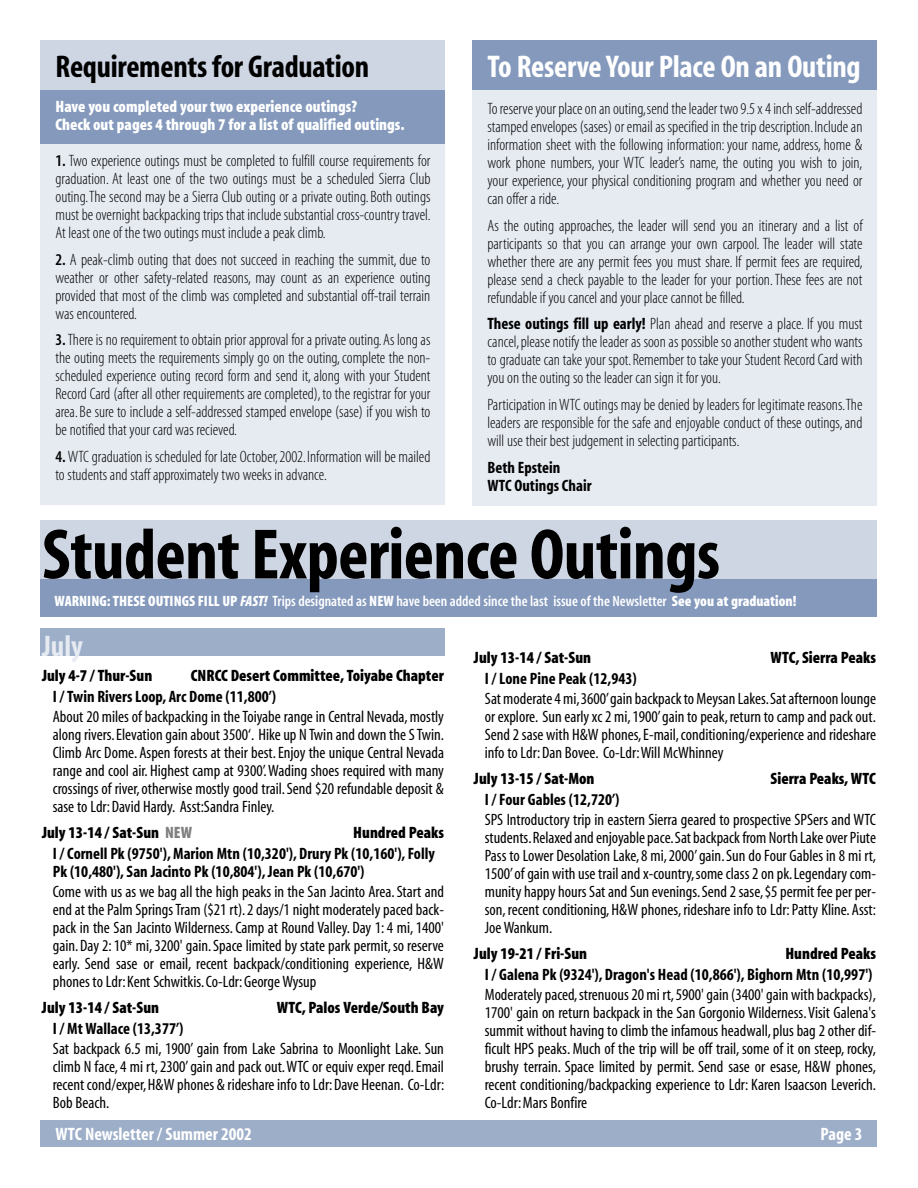
<style>
.page{position:relative;width:918px;height:1188px;background:#fff}
.page>*{position:absolute;margin:0;border:0;box-sizing:border-box;transform-origin:0 0}
.t1{font:72px "Myriad MM 700 300";letter-spacing:-.01em;color:#000}
.t2{font:31.5px "Myriad MM 700 300";letter-spacing:-.01em;color:#fff}
.t3{font:31.5px "Myriad MM 700 300";letter-spacing:-.01em;color:#000}
.t4{font:30px "Myriad MM 700 300";color:#e6ebf2}
.t5{font:18px "Myriad MM 700 300";color:#fff}
.t6{font:16.5px/18px "Myriad MM 215 300";color:#000;text-align:justify}
.t7{font:16.5px/18px "Myriad MM 400 300";color:#000;text-align:justify}
.t8{font:16.5px/18px "Myriad MM 700 300";color:#000}
.t9{font:16.5px "Myriad MM 830 300";color:#000}
.t10{font:16.5px/18px "Myriad MM 830 300";color:#fff}
.t11{font:15px "Myriad MM 565 300";color:#fff}
.s1{font-family:"Myriad MM 565 300"}
.s2{font-family:"Myriad MM 700 300"}
.s3{font-family:"Myriad MM 830 300"}
.s4{font-family:"Myriad MM It 830 300"}
.s5{color:#808080}
</style>
<div class="page">
<div style="left:472px;top:78px;width:406px;height:427px;background:#e6ebf2"></div>
<div style="left:40px;top:91px;width:406px;height:414px;background:#e6ebf2"></div>
<div style="left:40px;top:1120px;width:838px;height:28px;background:#9daec9"></div>
<div style="left:40px;top:40px;width:406px;height:56px;background:#ced6e4"></div>
<div style="left:40px;top:91px;width:406px;height:53px;background:#8499bc"></div>
<div style="left:472px;top:40px;width:406px;height:50px;background:#8499bc"></div>
<div style="left:40px;top:570px;width:838px;height:47px;background:#8499bc"></div>
<div style="left:40px;top:520px;width:838px;height:59px;background:#ced6e4"></div>
<div style="left:40px;top:628px;width:406px;height:28px;background:#9daec9"></div>
<h2 class="t3" style="left:56px;top:56px;width:315px">Requirements for Graduation</h2>
<p class="t10" style="left:56px;top:99px;width:351px">Have you completed your two experience outings?<br>Check out pages 4 through 7 for a list of qualified outings.</p>
<p class="t6" style="left:56px;top:153px;width:377px"><span class="s1">1.</span> Two experience outings must be completed to fulfill course requirements for graduation. At least one of the two outings must be a scheduled Sierra Club outing.The second may be a Sierra Club outing or a private outing. Both outings must be overnight backpacking trips that include substantial cross-country travel.<br>At least one of the two outings must include a peak climb.</p>
<p class="t6" style="left:56px;top:251px;width:377px"><span class="s1">2.</span> A peak-climb outing that does not succeed in reaching the summit, due to weather or other safety-related reasons, may count as an experience outing provided that most of the climb was completed and substantial off-trail terrain was encountered.</p>
<p class="t6" style="left:56px;top:332px;width:377px"><span class="s1">3.</span>There is no requirement to obtain prior approval for a private outing.As long as the outing meets the requirements simply go on the outing, complete the non&shy;scheduled experience outing record form and send it, along with your Student Record Card (after all other requirements are completed), to the registrar for your area. Be sure to include a self-addressed stamped envelope (sase) if you wish to be notified that your card was recieved.</p>
<p class="t6" style="left:56px;top:449px;width:376px"><span class="s1">4.</span>WTC graduation is scheduled for late October,2002.Information will be mailed to students and staff approximately two weeks in advance.</p>
<h2 class="t2" style="left:488px;top:57px;width:375px">To Reserve Your Place On an Outing</h2>
<p class="t6" style="left:488px;top:101px;width:377px">Toreserve your place on an outing,send the leader two 9.5 x 4 inch self-addressed stamped envelopes (sases) or email as specified in the trip description.Include an information sheet with the following information: your name, address, home &amp; work phone numbers, your WTC leader’s name, the outing you wish to join, your experience, your physical conditioning program and whether you need or can offer a ride.</p>
<p class="t6" style="left:488px;top:217px;width:377px">As the outing approaches, the leader will send you an itinerary and a list of participants so that you can arrange your own carpool. The leader will state whether there are any permit fees you must share. If permit fees are required, please send a check payable to the leader for your portion. These fees are not refundable if you cancel and your place cannot be filled.</p>
<p class="t6" style="left:488px;top:316px;width:377px"><span class="s2">These outings fill up early!</span> Plan ahead and reserve a place. If you must cancel,please notify the leader as soon as possible so another student who wants to graduate can take your spot.Remember to take your Student Record Card with you on the outing so the leader can sign it for you.</p>
<p class="t6" style="left:488px;top:397px;width:376px">Participation in WTC outings may be denied by leaders for legitimate reasons.The leaders are responsible for the safe and enjoyable conduct of these outings, and will use their best judgement in selecting participants.</p>
<p class="t8" style="left:488px;top:460px;width:106px">Beth Epstein<br>WTC Outings Chair</p>
<h1 class="t1" style="left:42px;top:531px;width:680px">Student Experience Outings</h1>
<p class="t11" style="left:54px;top:596px;width:744px"><span class="s3">WARNING: THESE OUTINGS FILL UP</span> <span class="s4">FAST!</span> Trips designated as <span class="s3">NEW</span> have been added since the last issue of the Newsletter <span class="s3">See you at graduation!</span></p>
<h3 class="t4" style="left:42px;top:637px;width:42px">July</h3>
<p class="t9" style="left:42px;top:670px;width:112px">July 4-7 / Thur-Sun</p>
<p class="t9" style="left:191px;top:670px;width:255px">CNRCC Desert Committee, Toiyabe Chapter</p>
<p class="t8" style="left:53px;top:689px;width:225px">I / Twin Rivers Loop, Arc Dome (11,800’)</p>
<p class="t7" style="left:53px;top:709px;width:393px">About 20 miles of backpacking in the Toiyabe range in Central Nevada, mostly along rivers.Elevation gain about 3500‘. Hike up N Twin and down the S Twin.<br>Climb Arc Dome. Aspen forests at their best. Enjoy the unique Central Nevada range and cool air. Highest camp at 9300’.Wading shoes required with many crossings of river, otherwise mostly good trail. Send $20 refundable deposit &amp; sase to Ldr:David Hardy. Asst:Sandra Finley.</p>
<p class="t9" style="left:42px;top:827px;width:152px">July 13-14 / Sat-Sun <span class="s5">NEW</span></p>
<p class="t9" style="left:353px;top:827px;width:92px">Hundred Peaks</p>
<p class="t8" style="left:53px;top:846px;width:384px">I / Cornell Pk (9750'), Marion Mtn (10,320'), Drury Pk (10,160'), Folly<br>Pk (10,480'), San Jacinto Pk (10,804'), Jean Pk (10,670')</p>
<p class="t7" style="left:53px;top:884px;width:393px">Come with us as we bag all the high peaks in the San Jacinto Area. Start and end at the Palm Springs Tram ($21 rt).2 days/1 night moderately paced back&shy;pack in the San Jacinto Wilderness. Camp at Round Valley. Day 1: 4 mi, 1400' gain. Day 2: 10* mi, 3200' gain. Space limited by state park permit, so reserve early. Send sase or email, recent backpack/conditioning experience, H&amp;W phones to Ldr:Kent Schwitkis.Co-Ldr:George Wysup</p>
<p class="t9" style="left:42px;top:1002px;width:119px">July 13-14 / Sat-Sun</p>
<p class="t9" style="left:277px;top:1002px;width:169px">WTC, Palos Verde/South Bay</p>
<p class="t8" style="left:53px;top:1021px;width:132px">I / Mt Wallace (13,377’)</p>
<p class="t7" style="left:53px;top:1041px;width:393px">Sat backpack 6.5 mi, 1900’ gain from Lake Sabrina to Moonlight Lake. Sun climb N face, 4 mi rt, 2300’ gain and pack out.WTC or equiv exper reqd. Email recent cond/exper,H&amp;W phones &amp; rideshare info to Ldr:Dave Heenan. Co-Ldr:<br>Bob Beach.</p>
<p class="t9" style="left:474px;top:652px;width:119px">July 13-14 / Sat-Sun</p>
<p class="t9" style="left:770px;top:652px;width:107px">WTC, Sierra Peaks</p>
<p class="t8" style="left:485px;top:671px;width:153px">I / Lone Pine Peak (12,943)</p>
<p class="t7" style="left:485px;top:691px;width:393px">Sat moderate 4 mi,3600’gain backpack to Meysan Lakes.Sat afternoon lounge or explore. Sun early xc 2 mi,1900’gain to peak,return to camp and pack out.<br>Send 2 sase with H&amp;W phones,E-mail,conditioning/experience and rideshare info to Ldr:Dan Bovee. Co-Ldr:Will McWhinney</p>
<p class="t9" style="left:474px;top:773px;width:122px">July 13-15 / Sat-Mon</p>
<p class="t9" style="left:771px;top:773px;width:107px">Sierra Peaks, WTC</p>
<p class="t8" style="left:485px;top:792px;width:136px">I / Four Gables (12,720’)</p>
<p class="t7" style="left:485px;top:812px;width:393px">SPS Introductory trip in eastern Sierra geared to prospective SPSers and WTC students.Relaxed and enjoyable pace.Sat backpack from North Lake over Piute Pass to Lower Desolation Lake, 8 mi, 2000’gain.Sun do Four Gables in 8 mi rt, 1500’of gain with use trail and x-country,some class 2 on pk.Legendary com&shy;munity happy hours Sat and Sun evenings.Send 2 sase,$5 permit fee per per&shy;son, recent conditioning, H&amp;W phones, rideshare info to Ldr: Patty Kline. Asst:<br>Joe Wankum.</p>
<p class="t9" style="left:474px;top:948px;width:115px">July 19-21 / Fri-Sun</p>
<p class="t9" style="left:785px;top:948px;width:92px">Hundred Peaks</p>
<p class="t8" style="left:485px;top:967px;width:389px">I / Galena Pk (9324'), Dragon's Head (10,866'), Bighorn Mtn (10,997')</p>
<p class="t7" style="left:485px;top:987px;width:393px">Moderately paced,strenuous 20 mi rt,5900' gain (3400' gain with backpacks), 1700' gain on return backpack in the San Gorgonio Wilderness.Visit Galena's summit without having to climb the infamous headwall, plus bag 2 other dif&shy;ficult HPS peaks. Much of the trip will be off trail, some of it on steep, rocky, brushy terrain. Space limited by permit. Send sase or esase, H&amp;W phones, recent conditioning/backpacking experience to Ldr: Karen Isaacson Leverich.<br>Co-Ldr:Mars Bonfire</p>
<p class="t5" style="left:56px;top:1128px;width:198px">WTC Newsletter / Summer 2002</p>
<p class="t5" style="left:821px;top:1128px;width:43px">Page 3</p>
</div>
